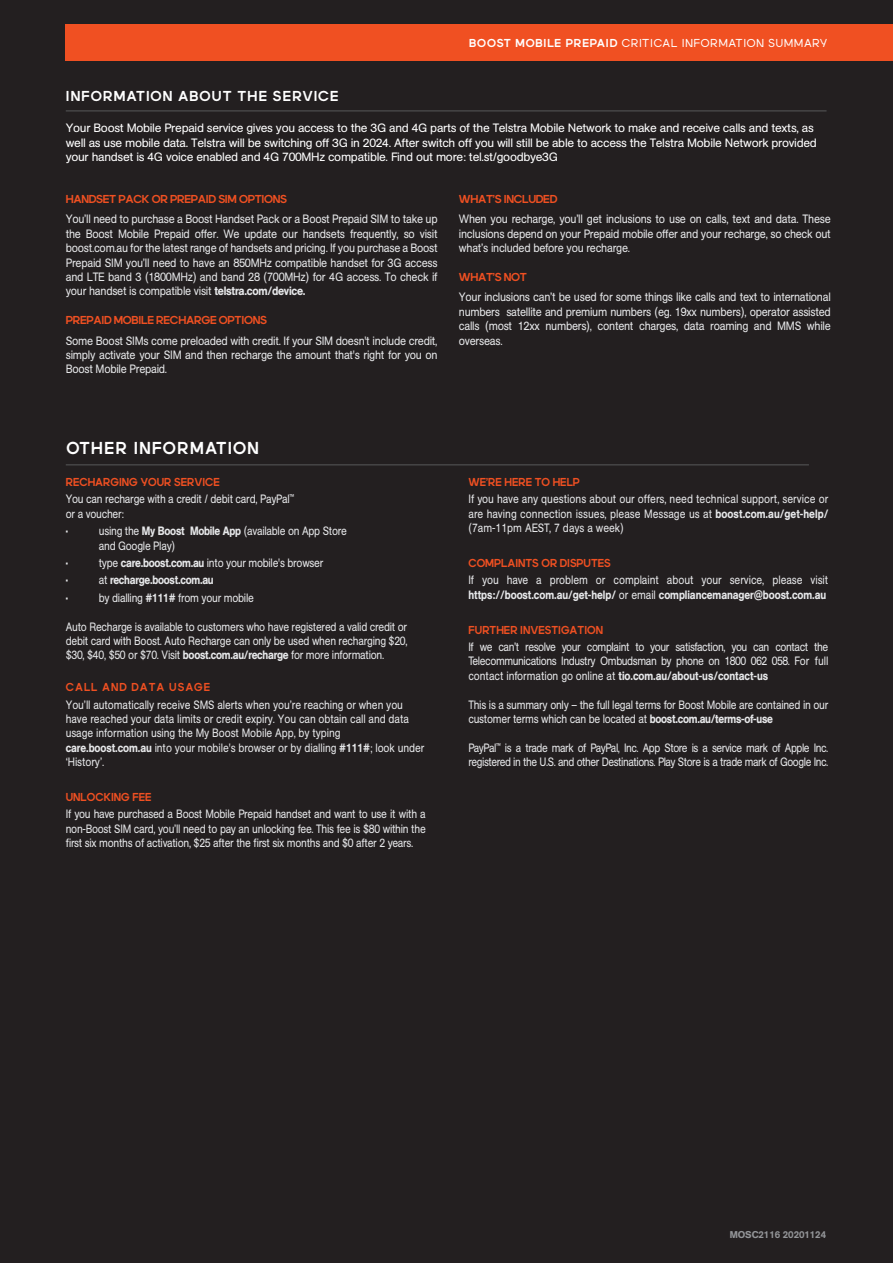
<style>
.page{position:relative;width:893px;height:1263px;background:#231f20}
.page>*{position:absolute;margin:0;border:0;box-sizing:border-box;transform-origin:0 0}
.t1{font:18px "Boost Neo Grotesk Bold";letter-spacing:.075em;color:#fff}
.t2{font:15px "Boost Neo Grotesk Bold";letter-spacing:.075em;color:#fff}
.t3{font:12px/14.4px "AG Book Pro";letter-spacing:-.025em;color:#e6e7e9;scale:.86 1}
.t4{font:12px/14.4px "AG Book Pro";letter-spacing:-.025em;color:#e6e7e9;text-align:justify;scale:.9 1}
.t5{font:12px/14.4px "AG Book Pro";letter-spacing:-.025em;color:#fff}
.t6{font:12px/14.4px "AG Book Pro";letter-spacing:-.025em;color:#e6e7e9;scale:.85 1}
.t7{font:12px/14.4px "AG Book Pro";letter-spacing:-.005em;color:#e6e7e9;scale:.86 1}
.t8{font:12px "Boost Neo Grotesk Bold";color:#f05022;scale:.95 1}
.t9{font:12px "Boost Neo Grotesk Bold";letter-spacing:-.025em;color:#f05022}
.t10{font:12px "Boost Neo Grotesk Regular";letter-spacing:.07em;color:#fff}
.t11{font:500 12px "AG Book Pro";letter-spacing:-.025em;color:#e6e7e9;scale:.86 1}
.t12{font:12px "Boost Neo Grotesk Bold";letter-spacing:.09em;color:#f05022;scale:.95 1}
.t13{font:12px "Boost Neo Grotesk Bold";color:#f05022}
.t14{font:500 9.75px "AG Book Pro";letter-spacing:-.01em;color:#939598}
.s1{font-family:"Boost Neo Grotesk Bold"}
.s2{font-weight:500}
.s3{font-weight:400}
</style>
<div class="page">
<hr style="left:66px;top:111px;width:760px;height:1px;background:#57585a">
<div style="left:66px;top:24px;width:827px;height:37px;background:#f05022"></div>
<hr style="left:66px;top:464px;width:743px;height:1px;background:#57585a">
<p class="t2" style="left:66px;top:89px;width:274px">INFORMATION ABOUT THE SERVICE</p>
<p class="t10" style="left:469px;top:37px;width:359px"><span class="s1">BOOST MOBILE PREPAID</span> CRITICAL INFORMATION SUMMARY</p>
<p class="t5" style="left:66px;top:121px;width:753px">Your Boost Mobile Prepaid service gives you access to the 3G and 4G parts of the Telstra Mobile Network to make and receive calls and texts, as well as use mobile data. Telstra will be switching off 3G in 2024. After switch off you will still be able to access the Telstra Mobile Network provided your handset is 4G voice enabled and 4G 700MHz compatible. Find out more: tel.st/goodbye3G</p>
<p class="t9" style="left:66px;top:193px;width:223px">HANDSET PACK OR PREPAID SIM OPTIONS</p>
<p class="t4" style="left:66px;top:212px;width:415px">You’ll need to purchase a Boost Handset Pack or a Boost Prepaid SIM to take up the Boost Mobile Prepaid offer. We update our handsets frequently, so visit boost.com.au for the latest range of handsets and pricing. If you purchase a Boost Prepaid SIM you’ll need to have an 850MHz compatible handset for 3G access and LTE band 3 (1800MHz) and band 28 (700MHz) for 4G access. To check if your handset is compatible visit <span class="s2">telstra.com/device.</span></p>
<p class="t9" style="left:66px;top:314px;width:203px">PREPAID MOBILE RECHARGE OPTIONS</p>
<p class="t4" style="left:66px;top:333px;width:415px">Some Boost SIMs come preloaded with credit. If your SIM doesn't include credit, simply activate your SIM and then recharge the amount that's right for you on Boost Mobile Prepaid.</p>
<p class="t9" style="left:459px;top:193px;width:100px">WHAT’S INCLUDED</p>
<p class="t4" style="left:459px;top:212px;width:415px">When you recharge, you’ll get inclusions to use on calls, text and data. These inclusions depend on your Prepaid mobile offer and your recharge, so check out what’s included before you recharge.</p>
<p class="t13" style="left:459px;top:271px;width:70px">WHAT’S NOT</p>
<p class="t4" style="left:459px;top:290px;width:415px">Your inclusions can’t be used for some things like calls and text to international numbers satellite and premium numbers (eg. 19xx numbers), operator assisted calls (most 12xx numbers), content charges, data roaming and MMS while overseas.</p>
<h1 class="t1" style="left:66px;top:439px;width:194px">OTHER INFORMATION</h1>
<p class="t8" style="left:66px;top:476px;width:164px">RECHARGING YOUR SERVICE</p>
<p class="t3" style="left:66px;top:492px;width:267px">You can recharge with a credit / debit card, PayPal<sup>™ </sup>or a voucher:</p>
<p class="t3" style="left:66px;top:523px;width:4px">•</p>
<p class="t3" style="left:99px;top:523px;width:290px">using the <span class="s2">My Boost Mobile App</span> (available on App Store and Google Play)</p>
<p class="t3" style="left:66px;top:555px;width:4px">•</p>
<p class="t3" style="left:99px;top:555px;width:263px">type <span class="s2">care.boost.com.au</span> into your mobile's browser</p>
<p class="t3" style="left:66px;top:573px;width:4px">•</p>
<p class="t11" style="left:99px;top:572px;width:135px"><span class="s3">at</span> recharge.boost.com.au</p>
<p class="t3" style="left:66px;top:590px;width:4px">•</p>
<p class="t3" style="left:99px;top:590px;width:182px">by dialling <span class="s2">#111#</span> from your mobile</p>
<p class="t3" style="left:66px;top:619px;width:399px;text-align:justify">Auto Recharge is available to customers who have registered a valid credit or debit card with Boost. Auto Recharge can only be used when recharging $20, $30, $40, $50 or $70. Visit <span class="s2">boost.com.au/recharge</span> for more information.</p>
<p class="t12" style="left:66px;top:681px;width:154px">CALL AND DATA USAGE</p>
<p class="t3" style="left:66px;top:697px;width:418px">You’ll automatically receive SMS alerts when you’re reaching or when you have reached your data limits or credit expiry. You can obtain call and data usage information using the My Boost Mobile App, by typing <span class="s2">care.boost.com.au</span> into your mobile's browser or by dialling <span class="s2">#111#</span>; look under ‘History’.</p>
<p class="t8" style="left:66px;top:791px;width:92px">UNLOCKING FEE</p>
<p class="t3" style="left:66px;top:807px;width:420px;text-align:justify">If you have purchased a Boost Mobile Prepaid handset and want to use it with a non-Boost SIM card, you’ll need to pay an unlocking fee. This fee is $80 within the first six months of activation, $25 after the first six months and $0 after 2 years.</p>
<p class="t8" style="left:468px;top:476px;width:119px">WE’RE HERE TO HELP</p>
<p class="t3" style="left:468px;top:492px;width:420px;text-align:justify">If you have any questions about our offers, need technical support, service or are having connection issues, please Message us at <span class="s2">boost.com.au/get-help/ </span>(7am-11pm AEST, 7 days a week)</p>
<p class="t8" style="left:468px;top:557px;width:151px">COMPLAINTS OR DISPUTES</p>
<p class="t7" style="left:468px;top:573px;width:420px">If you have a problem or complaint about your service, please visit <span class="s2">https://boost.com.au/get-help/</span> or email <span class="s2">compliancemanager@boost.com.au</span></p>
<p class="t8" style="left:468px;top:623px;width:143px">FURTHER INVESTIGATION</p>
<p class="t3" style="left:468px;top:639px;width:420px;text-align:justify">If we can’t resolve your complaint to your satisfaction, you can contact the Telecommunications Industry Ombudsman by phone on 1800 062 058. For full contact information go online at <span class="s2">tio.com.au/about-us/contact-us</span></p>
<p class="t3" style="left:468px;top:697px;width:420px">This is a summary only – the full legal terms for Boost Mobile are contained in our customer terms which can be located at <span class="s2">boost.com.au/terms-of-use</span></p>
<p class="t6" style="left:468px;top:740px;width:425px">PayPal<sup>™</sup> is a trade mark of PayPal, Inc. App Store is a service mark of Apple Inc. registered in the U.S. and other Destinations. Play Store is a trade mark of Google Inc.</p>
<p class="t14" style="left:730px;top:1229px;width:98px">MOSC2116 20201124</p>
</div>
